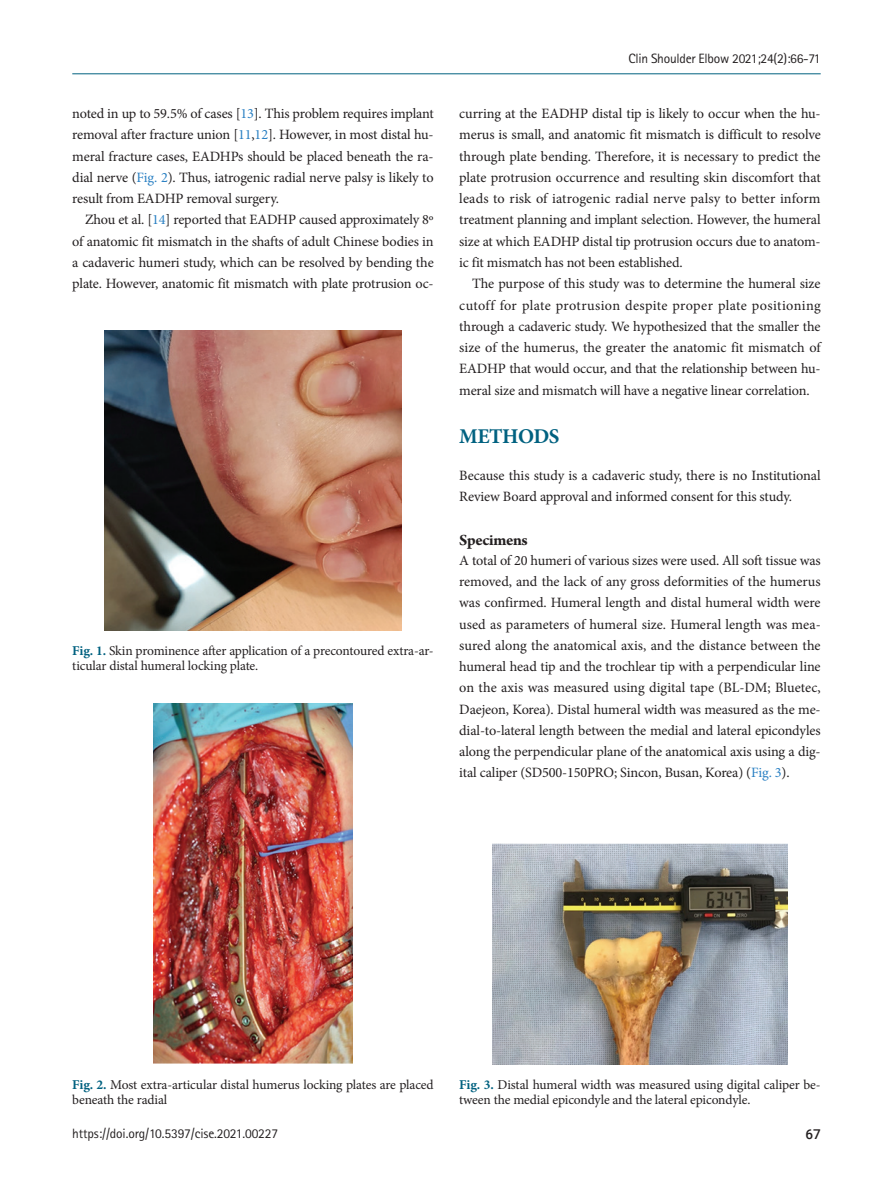
<style>
.page{position:relative;width:893px;height:1191px;background:#fff}
.page>*{position:absolute;margin:0;border:0;box-sizing:border-box;transform-origin:0 0}
.t1{font:700 21px "Minion Pro";letter-spacing:-.025em;color:#006180}
.t2{font:700 16.5px "Arno Pro";letter-spacing:-.02em;color:#231f20}
.t3{font:14.25px/21.3px "Minion Pro";letter-spacing:-.01em;color:#231f20;text-align:justify}
.t4{font:13.5px/15px "Minion Pro";letter-spacing:-.01em;color:#231f20}
.t5{font:13.5px "Rotis Sans Serif Std";letter-spacing:-.02em;color:#231f20}
.t6{font:500 13.5px "Roboto";color:#231f20}
.s1{color:#2a80c3}
.s2{font-weight:700;color:#006180}
</style>
<div class="page">
<img style="left:105px;top:330px;width:296px;height:300px">
<img style="left:153px;top:703px;width:200px;height:360px">
<img style="left:493px;top:843px;width:294px;height:221px">
<hr style="left:72px;top:73px;width:749px;height:1px;background:#006180">
<p class="t3" style="left:72px;top:103px;width:363px">noted in up to 59.5% of cases [<span class="s1">13</span>]. This problem requires implant removal after fracture union [<span class="s1">11</span>,<span class="s1">12</span>]. However, in most distal hu&shy;meral fracture cases, EADHPs should be placed beneath the ra&shy;dial nerve (<span class="s1">Fig. 2</span>). Thus, iatrogenic radial nerve palsy is likely to result from EADHP removal surgery.</p>
<p class="t3" style="left:72px;top:209px;width:363px;text-indent:13px">Zhou et al. [<span class="s1">14</span>] reported that EADHP caused approximately 8º of anatomic fit mismatch in the shafts of adult Chinese bodies in a cadaveric humeri study, which can be resolved by bending the plate. However, anatomic fit mismatch with plate protrusion oc-</p>
<p class="t4" style="left:72px;top:643px;width:363px"><span class="s2">Fig. 1.</span> Skin prominence after application of a precontoured extra-ar&shy;ticular distal humeral locking plate.</p>
<p class="t5" style="left:628px;top:51px;width:194px">Clin Shoulder Elbow 2021;24(2):66-71</p>
<p class="t3" style="left:459px;top:103px;width:363px">curring at the EADHP distal tip is likely to occur when the hu&shy;merus is small, and anatomic fit mismatch is difficult to resolve through plate bending. Therefore, it is necessary to predict the plate protrusion occurrence and resulting skin discomfort that leads to risk of iatrogenic radial nerve palsy to better inform treatment planning and implant selection. However, the humeral size at which EADHP distal tip protrusion occurs due to anatom&shy;ic fit mismatch has not been established.</p>
<p class="t3" style="left:459px;top:273px;width:363px;text-indent:13px">The purpose of this study was to determine the humeral size cutoff for plate protrusion despite proper plate positioning through a cadaveric study. We hypothesized that the smaller the size of the humerus, the greater the anatomic fit mismatch of EADHP that would occur, and that the relationship between hu&shy;meral size and mismatch will have a negative linear correlation.</p>
<h1 class="t1" style="left:459px;top:421px;width:102px">METHODS</h1>
<p class="t3" style="left:459px;top:464px;width:363px">Because this study is a cadaveric study, there is no Institutional<br>Review Board approval and informed consent for this study.</p>
<p class="t2" style="left:459px;top:530px;width:70px">Specimens</p>
<p class="t3" style="left:459px;top:549px;width:363px">A total of 20 humeri of various sizes were used. All soft tissue was removed, and the lack of any gross deformities of the humerus was confirmed. Humeral length and distal humeral width were used as parameters of humeral size. Humeral length was mea&shy;sured along the anatomical axis, and the distance between the humeral head tip and the trochlear tip with a perpendicular line on the axis was measured using digital tape (BL-DM; Bluetec, Daejeon, Korea). Distal humeral width was measured as the me&shy;dial-to-lateral length between the medial and lateral epicondyles along the perpendicular plane of the anatomical axis using a dig&shy;ital caliper (SD500-150PRO; Sincon, Busan, Korea) (<span class="s1">Fig. 3</span>).</p>
<p class="t4" style="left:72px;top:1076px;width:363px"><span class="s2">Fig. 2.</span> Most extra-articular distal humerus locking plates are placed beneath the radial</p>
<p class="t4" style="left:459px;top:1076px;width:363px"><span class="s2">Fig. 3.</span> Distal humeral width was measured using digital caliper be&shy;tween the medial epicondyle and the lateral epicondyle.</p>
<p class="t5" style="left:72px;top:1125px;width:207px">https://doi.org/10.5397/cise.2021.00227</p>
<p class="t6" style="left:805px;top:1124px;width:17px">67</p>
</div>
